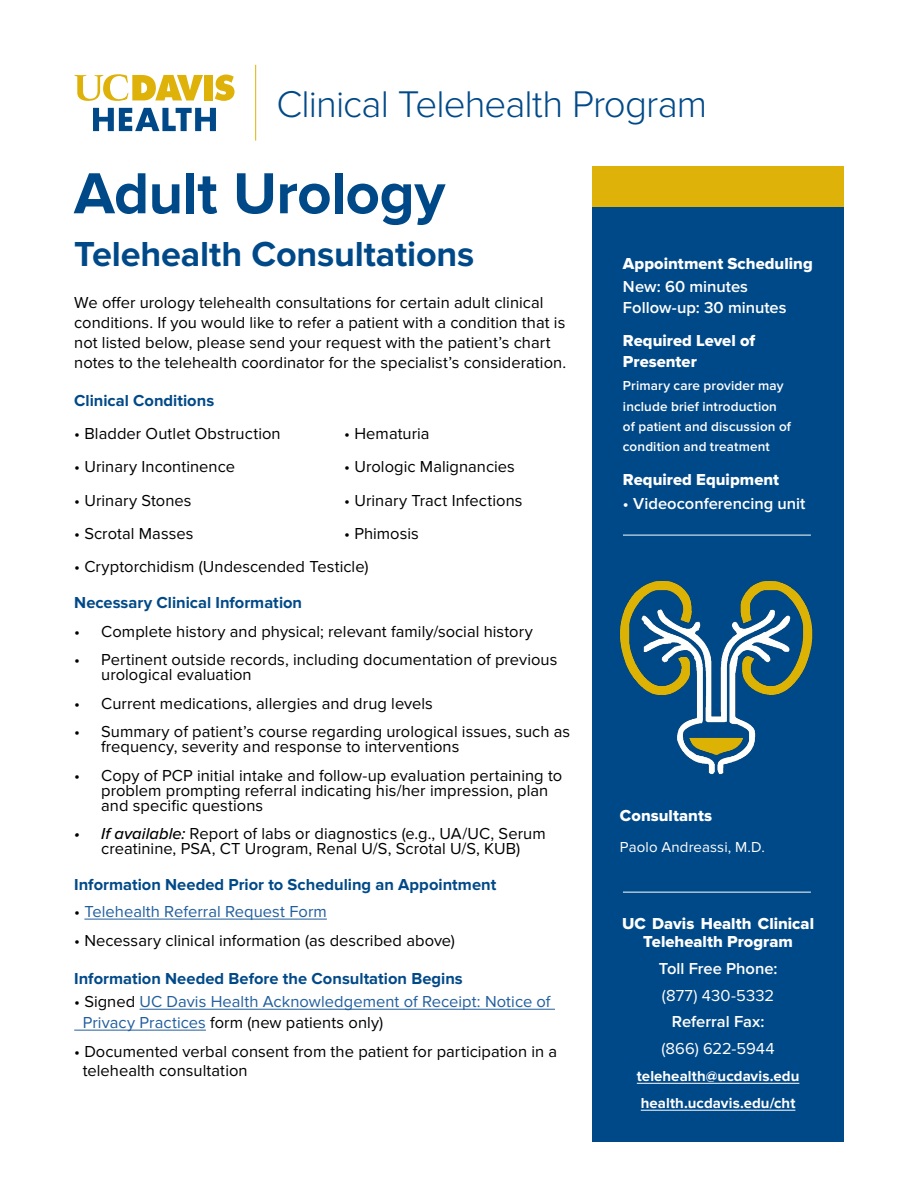
<style>
.page{position:relative;width:918px;height:1188px;background:#fff}
.page>*{position:absolute;margin:0;border:0;box-sizing:border-box;transform-origin:0 0}
.t1{font:700 60px "Proxima Nova";letter-spacing:-.01em;color:#004988}
.t2{font:300 38.55px "Proxima Nova";letter-spacing:-.025em;color:#004988}
.t3{font:700 36px "Proxima Nova";letter-spacing:-.005em;color:#004988}
.t4{font:16.5px/15px "Proxima Nova";letter-spacing:.005em;color:#000}
.t5{font:700 16.5px "Proxima Nova";color:#004988}
.t6{font:16.5px/20.9px "Proxima Nova";letter-spacing:.005em;color:#215e9e}
.t7{font:16.5px/20.2px "Proxima Nova Extrabld";color:#fff}
.t8{font:600 16.5px/20.2px "Proxima Nova";color:#fff}
.t9{font:16.5px "Proxima Nova";letter-spacing:.005em;color:#fff}
.t10{font:700 15px/26.8px "Proxima Nova";letter-spacing:.005em;color:#fff}
.t11{font:15px "Proxima Nova";letter-spacing:.005em;color:#fff}
.t12{font:600 13.5px/20.2px "Proxima Nova";letter-spacing:.01em;color:#fff}
.s1{font-weight:500;font-style:italic}
.s2{color:#000}
</style>
<div class="page">
<div style="left:592px;top:188px;width:252px;height:954px;background:#004988"></div>
<hr style="left:623px;top:535px;width:188px;height:1px;background:#fff">
<hr style="left:623px;top:892px;width:188px;height:1px;background:#fff">
<div style="left:592px;top:166px;width:252px;height:40px;background:#deb209"></div>
<hr style="left:637px;top:1083px;width:162px;height:1px;background:#fff">
<hr style="left:641px;top:1110px;width:154px;height:1px;background:#fff">
<hr style="left:84px;top:919px;width:243px;height:1px;background:#215e9e">
<hr style="left:140px;top:1009px;width:415px;height:1px;background:#215e9e">
<hr style="left:74px;top:1030px;width:132px;height:1px;background:#215e9e">
<hr style="left:255px;top:65px;width:1px;height:76px;background:#deb209">
<svg style="left:93px;top:108px;width:123px;height:23px"></svg>
<svg style="left:215px;top:75px;width:20px;height:26px"></svg>
<div style="left:204px;top:75px;width:9px;height:25px;background:#deb209"></div>
<svg style="left:74px;top:74px;width:129px;height:27px"></svg>
<img style="left:620px;top:581px;width:193px;height:194px">
<h2 class="t2" style="left:277px;top:82px;width:432px">Clinical Telehealth Program</h2>
<h1 class="t1" style="left:74px;top:159px;width:373px">Adult Urology</h1>
<h3 class="t3" style="left:74px;top:233px;width:402px">Telehealth Consultations</h3>
<p class="t4" style="left:74px;top:293px;width:493px;line-height:19.8px">We offer urology telehealth consultations for certain adult clinical conditions. If you would like to refer a patient with a condition that is not listed below, please send your request with the patient’s chart notes to the telehealth coordinator for the specialist’s consideration.</p>
<p class="t5" style="left:74px;top:391px;width:141px">Clinical Conditions</p>
<p class="t4" style="left:74px;top:427px;width:208px">• Bladder Outlet Obstruction</p>
<p class="t4" style="left:344px;top:427px;width:87px">• Hematuria</p>
<p class="t4" style="left:74px;top:460px;width:162px">• Urinary Incontinence</p>
<p class="t4" style="left:344px;top:460px;width:172px">• Urologic Malignancies</p>
<p class="t4" style="left:74px;top:493px;width:119px">• Urinary Stones</p>
<p class="t4" style="left:344px;top:493px;width:180px">• Urinary Tract Infections</p>
<p class="t4" style="left:74px;top:527px;width:121px">• Scrotal Masses</p>
<p class="t4" style="left:344px;top:527px;width:76px">• Phimosis</p>
<p class="t4" style="left:74px;top:560px;width:296px">• Cryptorchidism (Undescended Testicle)</p>
<p class="t5" style="left:74px;top:593px;width:229px">Necessary Clinical Information</p>
<p class="t4" style="left:74px;top:624px;width:460px">• Complete history and physical; relevant family/social history</p>
<p class="t4" style="left:101px;top:653px;width:458px;text-indent:-27px">• Pertinent outside records, including documentation of previous urological evaluation</p>
<p class="t4" style="left:74px;top:696px;width:360px">• Current medications, allergies and drug levels</p>
<p class="t4" style="left:101px;top:725px;width:471px;text-indent:-27px">• Summary of patient’s course regarding urological issues, such as frequency, severity and response to interventions</p>
<p class="t4" style="left:101px;top:768px;width:462px;text-indent:-27px">• Copy of PCP initial intake and follow-up evaluation pertaining to problem prompting referral indicating his/her impression, plan and specific questions</p>
<p class="t4" style="left:74px;top:827px;width:473px;text-align:center"><span class="s1">• If available:</span> Report of labs or diagnostics (e.g., UA/UC, Serum creatinine, PSA, CT Urogram, Renal U/S, Scrotal U/S, KUB)</p>
<p class="t5" style="left:74px;top:875px;width:424px">Information Needed Prior to Scheduling an Appointment</p>
<p class="t6" style="left:74px;top:902px;width:254px"><span class="s2">•</span> Telehealth Referral Request Form</p>
<p class="t4" style="left:74px;top:933px;width:382px">• Necessary clinical information (as described above)</p>
<p class="t5" style="left:74px;top:969px;width:390px">Information Needed Before the Consultation Begins</p>
<p class="t6" style="left:83px;top:992px;width:469px;text-indent:-9px"><span class="s2">• Signed</span> UC Davis Health Acknowledgement of Receipt: Notice of<br>Privacy Practices <span class="s2">form (new patients only)</span></p>
<p class="t4" style="left:83px;top:1042px;width:476px;line-height:19.8px;text-indent:-9px">• Documented verbal consent from the patient for participation in a telehealth consultation</p>
<p class="t7" style="left:623px;top:254px;width:191px">Appointment Scheduling</p>
<p class="t8" style="left:623px;top:277px;width:165px">New: 60 minutes<br>Follow-up: 30 minutes</p>
<p class="t7" style="left:623px;top:332px;width:134px">Required Level of<br>Presenter</p>
<p class="t12" style="left:623px;top:376px;width:170px">Primary care provider may include brief introduction of patient and discussion of condition and treatment</p>
<p class="t7" style="left:623px;top:470px;width:158px">Required Equipment</p>
<p class="t8" style="left:623px;top:494px;width:184px">• Videoconferencing unit</p>
<p class="t7" style="left:620px;top:806px;width:94px">Consultants</p>
<p class="t11" style="left:620px;top:839px;width:146px">Paolo Andreassi, M.D.</p>
<p class="t7" style="left:622px;top:915px;width:193px;line-height:18px;text-align:center">UC Davis Health Clinical<br>Telehealth Program</p>
<p class="t8" style="left:659px;top:959px;width:120px">Toll Free Phone:</p>
<p class="t9" style="left:662px;top:986px;width:114px">(877) 430-5332</p>
<p class="t8" style="left:672px;top:1013px;width:94px">Referral Fax:</p>
<p class="t9" style="left:661px;top:1039px;width:115px">(866) 622-5944</p>
<p class="t10" style="left:637px;top:1064px;width:164px">telehealth@ucdavis.edu health.ucdavis.edu/cht</p>
</div>
